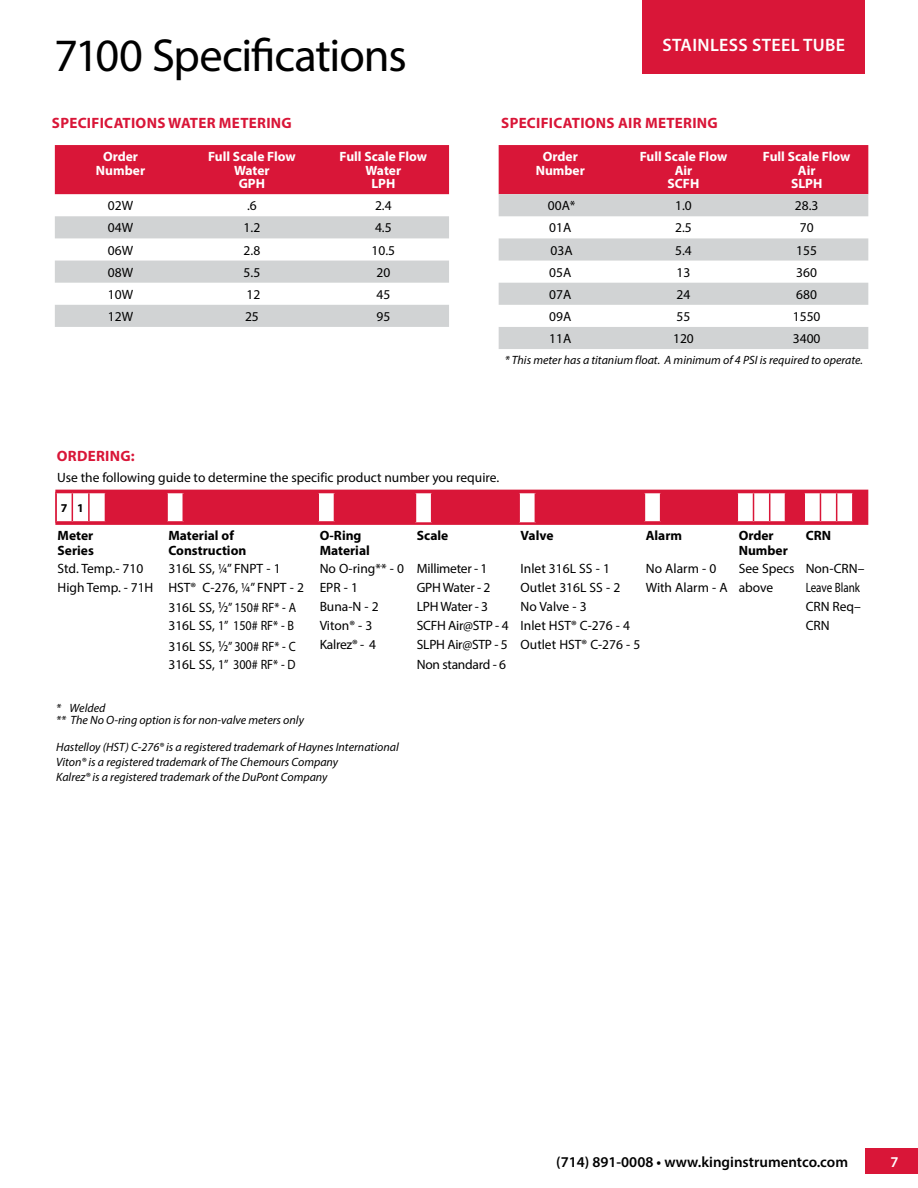
<style>
.page{position:relative;width:918px;height:1188px;background:#fff}
.page>*{position:absolute;margin:0;border:0;box-sizing:border-box;transform-origin:0 0}
.t1{font:46.5px "Myriad Pro";letter-spacing:-.025em;color:#000}
.t2{font:600 18px "Myriad Pro";letter-spacing:.02em;color:#fff}
.t3{font:700 15px "Myriad Pro";letter-spacing:.02em;color:#d91638}
.t4{font:600 15px "Myriad Pro";color:#000}
.t5{font:600 15px "Myriad Pro";color:#fff}
.t6{font:13.5px "Myriad Pro";color:#000}
.t7{font:700 13.5px/13.5px "Myriad Pro";color:#fff;text-align:center}
.t8{font:700 13.5px/15px "Myriad Pro";color:#000}
.t9{font:13.5px "Myriad Pro";letter-spacing:-.02em;color:#000}
.t10{font:13.5px "Myriad Pro";color:#000;scale:.82 1}
.t11{font:italic 12px/15px "Myriad Pro";color:#000}
.t12{font:700 12px "Myriad Pro";color:#000}
.s1{font-size:15px}
</style>
<div class="page">
<div style="left:642px;top:0;width:223px;height:73px;background:#d91638"></div>
<div style="left:865px;top:1148px;width:53px;height:26px;background:#d91638"></div>
<svg style="left:55px;top:490px;width:813px;height:35px"></svg>
<div style="left:55px;top:145px;width:394px;height:49px;background:#d91638"></div>
<svg style="left:55px;top:216px;width:394px;height:111px;fill:#d1d3d4"></svg>
<div style="left:499px;top:145px;width:369px;height:49px;background:#d91638"></div>
<svg style="left:499px;top:194px;width:369px;height:155px;fill:#d1d3d4"></svg>
<h1 class="t1" style="left:54px;top:27px;width:354px">7100 Specifications</h1>
<h2 class="t2" style="left:662px;top:34px;width:184px">STAINLESS STEEL TUBE</h2>
<p class="t3" style="left:52px;top:113px;width:241px">SPECIFICATIONS WATER METERING</p>
<p class="t3" style="left:501px;top:113px;width:218px">SPECIFICATIONS AIR METERING</p>
<p class="t7" style="left:96px;top:149px;width:51px">Order<br>Number</p>
<p class="t7" style="left:208px;top:149px;width:89px">Full Scale Flow<br>Water<br>GPH</p>
<p class="t7" style="left:340px;top:149px;width:89px">Full Scale Flow<br>Water<br>LPH</p>
<p class="t6" style="left:108px;top:197px;width:27px">02W</p>
<p class="t6" style="left:247px;top:197px;width:11px">.6</p>
<p class="t6" style="left:375px;top:197px;width:18px">2.4</p>
<p class="t6" style="left:108px;top:220px;width:27px">04W</p>
<p class="t6" style="left:244px;top:220px;width:18px">1.2</p>
<p class="t6" style="left:375px;top:220px;width:18px">4.5</p>
<p class="t6" style="left:108px;top:242px;width:27px">06W</p>
<p class="t6" style="left:244px;top:242px;width:18px">2.8</p>
<p class="t6" style="left:372px;top:242px;width:25px">10.5</p>
<p class="t6" style="left:108px;top:264px;width:27px">08W</p>
<p class="t6" style="left:244px;top:264px;width:18px">5.5</p>
<p class="t6" style="left:376px;top:264px;width:15px">20</p>
<p class="t6" style="left:108px;top:286px;width:27px">10W</p>
<p class="t6" style="left:246px;top:286px;width:15px">12</p>
<p class="t6" style="left:376px;top:286px;width:15px">45</p>
<p class="t6" style="left:108px;top:308px;width:27px">12W</p>
<p class="t6" style="left:245px;top:308px;width:15px">25</p>
<p class="t6" style="left:376px;top:308px;width:15px">95</p>
<p class="t7" style="left:536px;top:149px;width:51px">Order<br>Number</p>
<p class="t7" style="left:640px;top:149px;width:89px">Full Scale Flow<br>Air<br>SCFH</p>
<p class="t7" style="left:763px;top:149px;width:89px">Full Scale Flow<br>Air<br>SLPH</p>
<p class="t6" style="left:548px;top:197px;width:29px">00A*</p>
<p class="t6" style="left:675px;top:197px;width:18px">1.0</p>
<p class="t6" style="left:795px;top:197px;width:25px">28.3</p>
<p class="t6" style="left:549px;top:220px;width:24px">01A</p>
<p class="t6" style="left:675px;top:220px;width:18px">2.5</p>
<p class="t6" style="left:800px;top:220px;width:15px">70</p>
<p class="t6" style="left:551px;top:242px;width:24px">03A</p>
<p class="t6" style="left:675px;top:242px;width:18px">5.4</p>
<p class="t6" style="left:796px;top:242px;width:22px">155</p>
<p class="t6" style="left:549px;top:264px;width:24px">05A</p>
<p class="t6" style="left:677px;top:264px;width:15px">13</p>
<p class="t6" style="left:796px;top:264px;width:22px">360</p>
<p class="t6" style="left:549px;top:286px;width:24px">07A</p>
<p class="t6" style="left:677px;top:286px;width:15px">24</p>
<p class="t6" style="left:796px;top:286px;width:22px">680</p>
<p class="t6" style="left:549px;top:308px;width:24px">09A</p>
<p class="t6" style="left:677px;top:308px;width:15px">55</p>
<p class="t6" style="left:793px;top:308px;width:29px">1550</p>
<p class="t6" style="left:549px;top:330px;width:24px">11A</p>
<p class="t6" style="left:673px;top:330px;width:22px">120</p>
<p class="t6" style="left:793px;top:330px;width:29px">3400</p>
<p class="t11" style="left:505px;top:352px;width:360px">* This meter has a titanium float. A minimum of 4 PSI is required to operate.</p>
<p class="t3" style="left:57px;top:446px;width:79px">ORDERING:</p>
<p class="t6" style="left:57px;top:469px;width:443px">Use the following guide to determine the specific product number you require.</p>
<p class="t12" style="left:61px;top:500px;width:25px">7 1</p>
<p class="t8" style="left:58px;top:528px;width:38px">Meter<br>Series</p>
<p class="t8" style="left:168px;top:528px;width:79px">Material of<br>Construction</p>
<p class="t8" style="left:320px;top:528px;width:52px">O-Ring<br>Material</p>
<p class="t8" style="left:417px;top:528px;width:33px">Scale</p>
<p class="t8" style="left:521px;top:528px;width:34px">Valve</p>
<p class="t8" style="left:646px;top:528px;width:38px">Alarm</p>
<p class="t8" style="left:739px;top:528px;width:51px">Order<br>Number</p>
<p class="t8" style="left:806px;top:528px;width:27px">CRN</p>
<p class="t6" style="left:58px;top:560px;width:87px">Std. Temp.- 710</p>
<p class="t6" style="left:168px;top:560px;width:114px">316L SS, 1/4” FNPT - 1</p>
<p class="t9" style="left:320px;top:560px;width:169px">No O-ring** - 0 Millimeter - 1</p>
<p class="t6" style="left:521px;top:560px;width:91px">Inlet 316L SS - 1</p>
<p class="t6" style="left:646px;top:560px;width:72px">No Alarm - 0</p>
<p class="t6" style="left:739px;top:560px;width:127px">See Specs Non-CRN–</p>
<p class="t6" style="left:58px;top:579px;width:302px">High Temp. - 71H HST® C-276, 1/4” FNPT - 2 EPR - 1</p>
<p class="t9" style="left:417px;top:579px;width:75px">GPH Water - 2</p>
<p class="t6" style="left:521px;top:579px;width:101px">Outlet 316L SS - 2</p>
<p class="t6" style="left:646px;top:579px;width:129px">With Alarm - A above</p>
<p class="t10" style="left:806px;top:579px;width:68px">Leave Blank</p>
<p class="t6" style="left:168px;top:600px;width:129px">316L SS, <span class="s1">1/2</span>” 150# RF* - A</p>
<p class="t6" style="left:320px;top:598px;width:61px">Buna-N - 2</p>
<p class="t9" style="left:417px;top:598px;width:73px">LPH Water - 3</p>
<p class="t6" style="left:521px;top:598px;width:68px">No Valve - 3</p>
<p class="t6" style="left:806px;top:598px;width:57px">CRN Req–</p>
<p class="t6" style="left:168px;top:618px;width:127px">316L SS, 1” 150# RF* - B</p>
<p class="t6" style="left:320px;top:618px;width:54px">Viton® - 3</p>
<p class="t6" style="left:417px;top:618px;width:215px">SCFH Air@STP - 4 Inlet HST® C-276 - 4</p>
<p class="t6" style="left:806px;top:618px;width:25px">CRN</p>
<p class="t6" style="left:168px;top:638px;width:129px">316L SS, <span class="s1">1/2</span>” 300# RF* - C</p>
<p class="t6" style="left:320px;top:637px;width:58px">Kalrez® - 4</p>
<p class="t6" style="left:417px;top:637px;width:225px">SLPH Air@STP - 5 Outlet HST® C-276 - 5</p>
<p class="t6" style="left:168px;top:656px;width:129px">316L SS, 1” 300# RF* - D</p>
<p class="t9" style="left:417px;top:656px;width:91px">Non standard - 6</p>
<p class="t11" style="left:56px;top:702px;width:249px;line-height:12px">* Welded<br>** The No O-ring option is for non-valve meters only</p>
<p class="t11" style="left:56px;top:739px;width:344px">Hastelloy (HST) C-276® is a registered trademark of Haynes International<br>Viton® is a registered trademark of The Chemours Company<br>Kalrez® is a registered trademark of the DuPont Company</p>
<p class="t4" style="left:556px;top:1152px;width:293px">(714) 891-0008 • www.kinginstrumentco.com</p>
<p class="t5" style="left:890px;top:1153px;width:10px">7</p>
</div>
